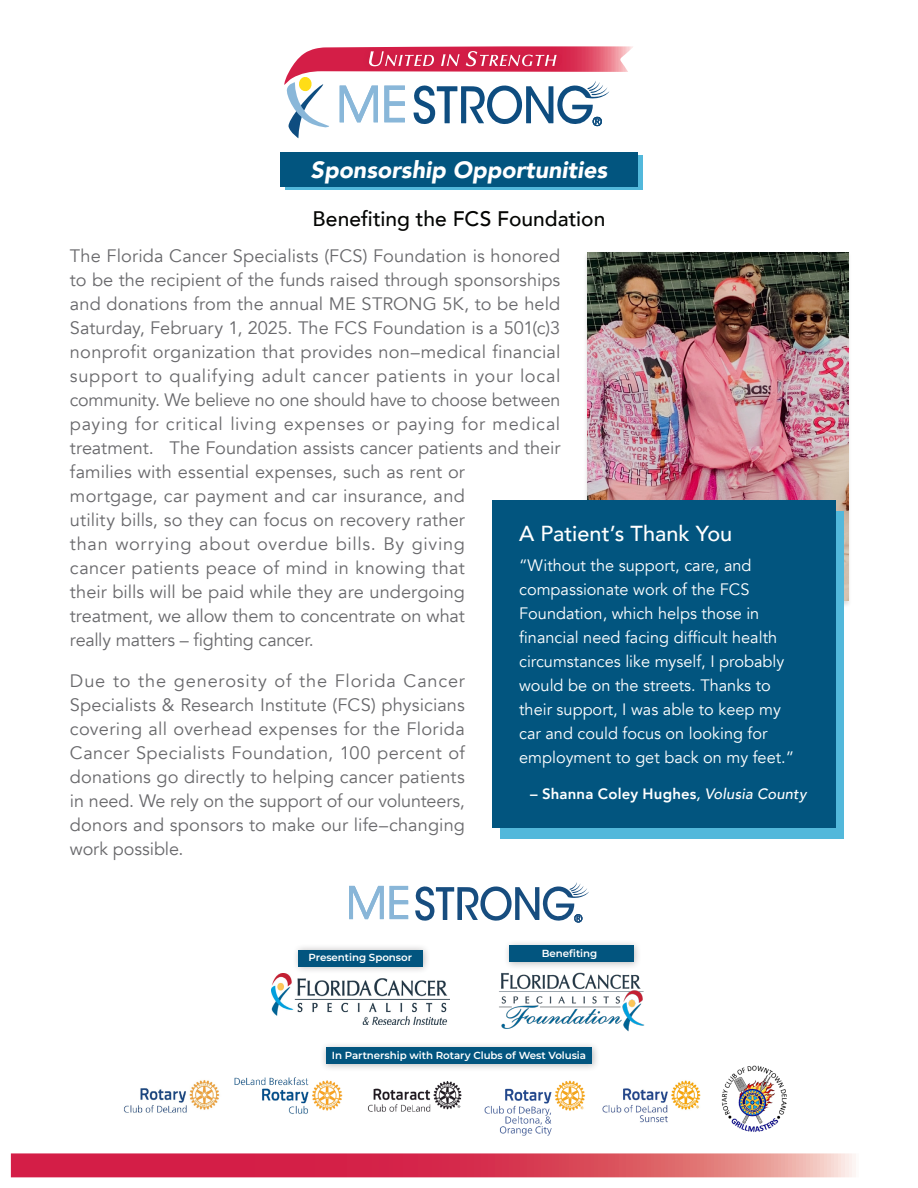
<style>
.page{position:relative;width:918px;height:1188px;background:#fff}
.page>*{position:absolute;margin:0;border:0;box-sizing:border-box;transform-origin:0 0}
.t1{font:italic 900 23.55px "Avenir";color:#fff}
.Body_Text{font:500 21.6px "Avenir";color:#fff}
.Head{font:500 21px "Avenir";color:#040503}
.Head-2{font:18px/24px "Avenir";letter-spacing:.005em;color:#69696c}
.t2{font:16.5px/24px "Avenir";color:#fff}
.Body_Text-2{font:800 15px "Avenir";letter-spacing:.01em;color:#fff}
.t3{font:600 10.2px "Montserrat";letter-spacing:-.005em;color:#fff}
.s1{font-weight:500;font-style:italic}
</style>
<div class="page">
<svg style="left:11px;top:1153px;width:845px;height:24px"></svg>
<div style="left:583px;top:251px;width:269px;height:357px;background:#231f20;opacity:.15"></div>
<img style="left:587px;top:252px;width:261px;height:349px">
<svg style="left:284px;top:46px;width:349px;height:92px"></svg>
<div style="left:285px;top:155px;width:357px;height:35px;background:#52b8db"></div>
<div style="left:280px;top:152px;width:358px;height:35px;background:#02557f"></div>
<div style="left:500px;top:512px;width:343px;height:327px;background:#52b8db"></div>
<div style="left:492px;top:500px;width:343px;height:328px;background:#02557f"></div>
<svg style="left:415px;top:882px;width:174px;height:41px"></svg>
<svg style="left:349px;top:886px;width:59px;height:33px"></svg>
<img style="left:271px;top:974px;width:178px;height:50px">
<div style="left:292px;top:943px;width:138px;height:31px;background:#231f20;opacity:.3"></div>
<div style="left:298px;top:950px;width:124px;height:16px;background:#02557f"></div>
<img style="left:499px;top:972px;width:146px;height:60px">
<div style="left:503px;top:939px;width:139px;height:31px;background:#231f20;opacity:.3"></div>
<div style="left:510px;top:946px;width:124px;height:16px;background:#02557f"></div>
<img style="left:124px;top:1065px;width:663px;height:71px">
<div style="left:320px;top:1041px;width:280px;height:31px;background:#231f20;opacity:.3"></div>
<div style="left:326px;top:1047px;width:266px;height:17px;background:#02557f"></div>
<p class="t1" style="left:311px;top:150px;width:298px">Sponsorship Opportunities</p>
<p class="Head" style="left:313px;top:201px;width:294px">Benefiting the FCS Foundation</p>
<p class="Head-2" style="left:70px;top:245px;width:492px">The Florida Cancer Specialists (FCS) Foundation is honored to be the recipient of the funds raised through sponsorships and donations from the annual ME STRONG 5K, to be held Saturday, February 1, 2025. The FCS Foundation is a 501(c)3 nonprofit organization that provides non–medical financial support to qualifying adult cancer patients in your local community. We believe no one should have to choose between paying for critical living expenses or paying for medical treatment. The Foundation assists cancer patients and their families with essential expenses, such as rent or<br>mortgage, car payment and car insurance, and<br>utility bills, so they can focus on recovery rather<br>than worrying about overdue bills. By giving<br>cancer patients peace of mind in knowing that<br>their bills will be paid while they are undergoing<br>treatment, we allow them to concentrate on what<br>really matters – fighting cancer.</p>
<p class="Head-2" style="left:70px;top:669px;width:396px;text-align:justify">Due to the generosity of the Florida Cancer Specialists &amp; Research Institute (FCS) physicians covering all overhead expenses for the Florida Cancer Specialists Foundation, 100 percent of donations go directly to helping cancer patients in need. We rely on the support of our volunteers, donors and sponsors to make our life–changing work possible.</p>
<p class="Body_Text" style="left:519px;top:515px;width:215px">A Patient’s Thank You</p>
<p class="t2" style="left:519px;top:554px;width:277px">“Without the support, care, and compassionate work of the FCS Foundation, which helps those in financial need facing difficult health circumstances like myself, I probably would be on the streets. Thanks to their support, I was able to keep my car and could focus on looking for employment to get back on my feet.”</p>
<p class="Body_Text-2" style="left:530px;top:782px;width:278px">– Shanna Coley Hughes<span class="s1">, Volusia County</span></p>
<p class="t3" style="left:309px;top:951px;width:105px">Presenting Sponsor</p>
<p class="t3" style="left:542px;top:947px;width:57px">Benefiting</p>
<p class="t3" style="left:332px;top:1049px;width:256px">In Partnership with Rotary Clubs of West Volusia</p>
</div>
